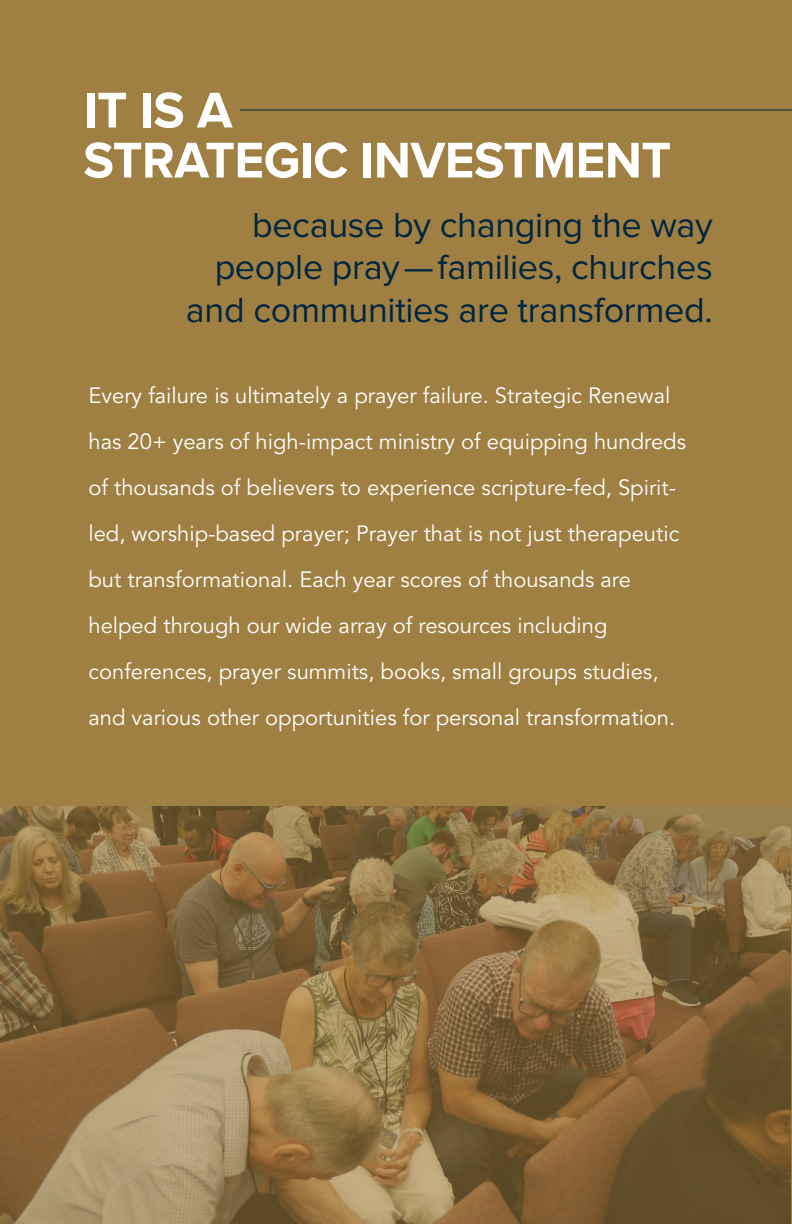
<style>
.page{position:relative;width:792px;height:1224px;background:#a08042}
.page>*{position:absolute;margin:0;border:0;box-sizing:border-box;transform-origin:0 0}
.t1{font:700 52px/50px "Proxima Nova";letter-spacing:-.01em;color:#fff}
.t2{font:36px/42px "Proxima Nova";letter-spacing:-.01em;color:#002641;text-align:right}
.t3{font:22px/46px "Avenir";color:#fff}
</style>
<div class="page">
<hr style="left:240px;top:110px;width:552px;height:1px;background:#002641">
<img style="left:0;top:807px;width:791px;height:417px">
<h1 class="t1" style="left:83px;top:86px;width:589px">IT IS A<br>STRATEGIC INVESTMENT</h1>
<h2 class="t2" style="left:186px;top:205px;width:528px">because by changing the way people pray—families, churches and communities are transformed.</h2>
<p class="t3" style="left:88px;top:373px;width:599px">Every failure is ultimately a prayer failure. Strategic Renewal has 20+ years of high-impact ministry of equipping hundreds of thousands of believers to experience scripture-fed, Spirit&shy;led, worship-based prayer; Prayer that is not just therapeutic but transformational. Each year scores of thousands are helped through our wide array of resources including conferences, prayer summits, books, small groups studies, and various other opportunities for personal transformation.</p>
</div>
